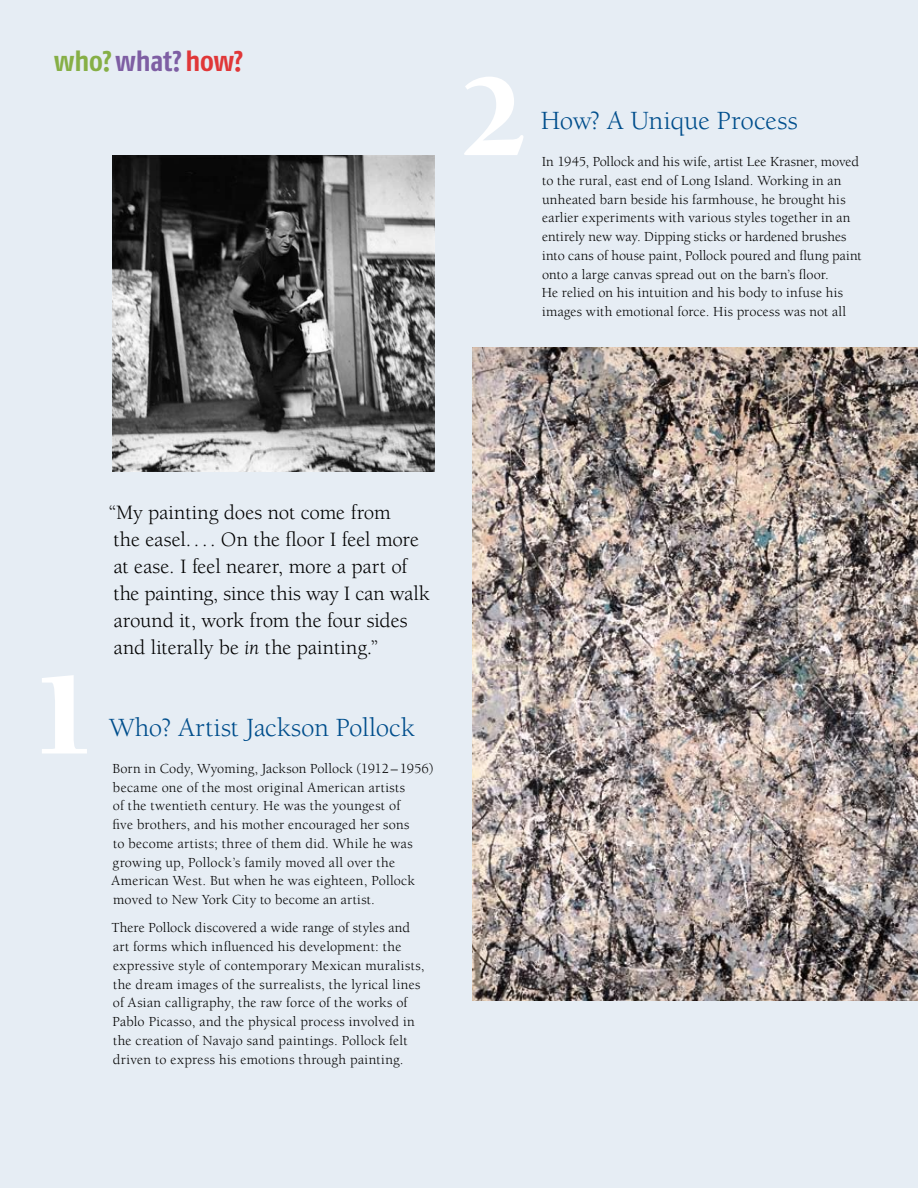
<style>
.page{position:relative;width:918px;height:1188px;background:#e6edf4}
.page>*{position:absolute;margin:0;border:0;box-sizing:border-box;transform-origin:0 0}
.t1{font:900 120px "Berkeley Std";color:#fff}
.t2{font:700 28.5px "Fago Co";letter-spacing:-.01em;color:#7e5ea3}
.t3{font:27px "Berkeley Std";letter-spacing:-.005em;color:#004e8c}
.t4{font:21px/27px "Berkeley Std";color:#000}
.t5{font:14.25px/18.8px "Berkeley Std";letter-spacing:.015em;color:#000}
.s1{color:#86af46}
.s2{color:#e03738}
.s3{font-style:italic}
</style>
<div class="page">
<img style="left:112px;top:155px;width:323px;height:316px">
<img style="left:473px;top:347px;width:445px;height:654px">
<h2 class="t2" style="left:54px;top:44px;width:191px"><span class="s1">who?</span>what?<span class="s2">how?</span></h2>
<h1 class="t1" style="left:461px;top:54px;width:68px">2</h1>
<h3 class="t3" style="left:541px;top:106px;width:258px">How? A Unique Process</h3>
<p class="t5" style="left:542px;top:152px;width:322px">In 1945, Pollock and his wife, artist Lee Krasner, moved to the rural, east end of Long Island. Working in an unheated barn beside his farmhouse, he brought his earlier experiments with various styles together in an entirely new way. Dipping sticks or hardened brushes into cans of house paint, Pollock poured and flung paint onto a large canvas spread out on the barn’s floor.<br>He relied on his intuition and his body to infuse his images with emotional force. His process was not all</p>
<h1 class="t1" style="left:31px;top:652px;width:68px">1</h1>
<h3 class="t4" style="left:109px;top:499px;width:322px">“My painting does not come from<br>the easel.... On the floor I feel more at ease. I feel nearer, more a part of the painting, since this way I can walk around it, work from the four sides and literally be <span class="s3">in</span> the painting.”</h3>
<h3 class="t3" style="left:109px;top:713px;width:307px">Who? Artist Jackson Pollock</h3>
<p class="t5" style="left:112px;top:759px;width:323px">Born in Cody, Wyoming, Jackson Pollock (1912–1956) became one of the most original American artists<br>of the twentieth century. He was the youngest of<br>five brothers, and his mother encouraged her sons<br>to become artists; three of them did. While he was growing up, Pollock’s family moved all over the American West. But when he was eighteen, Pollock moved to New York City to become an artist.</p>
<p class="t5" style="left:112px;top:919px;width:314px">There Pollock discovered a wide range of styles and art forms which influenced his development: the expressive style of contemporary Mexican muralists, the dream images of the surrealists, the lyrical lines of Asian calligraphy, the raw force of the works of Pablo Picasso, and the physical process involved in the creation of Navajo sand paintings. Pollock felt driven to express his emotions through painting.</p>
</div>
